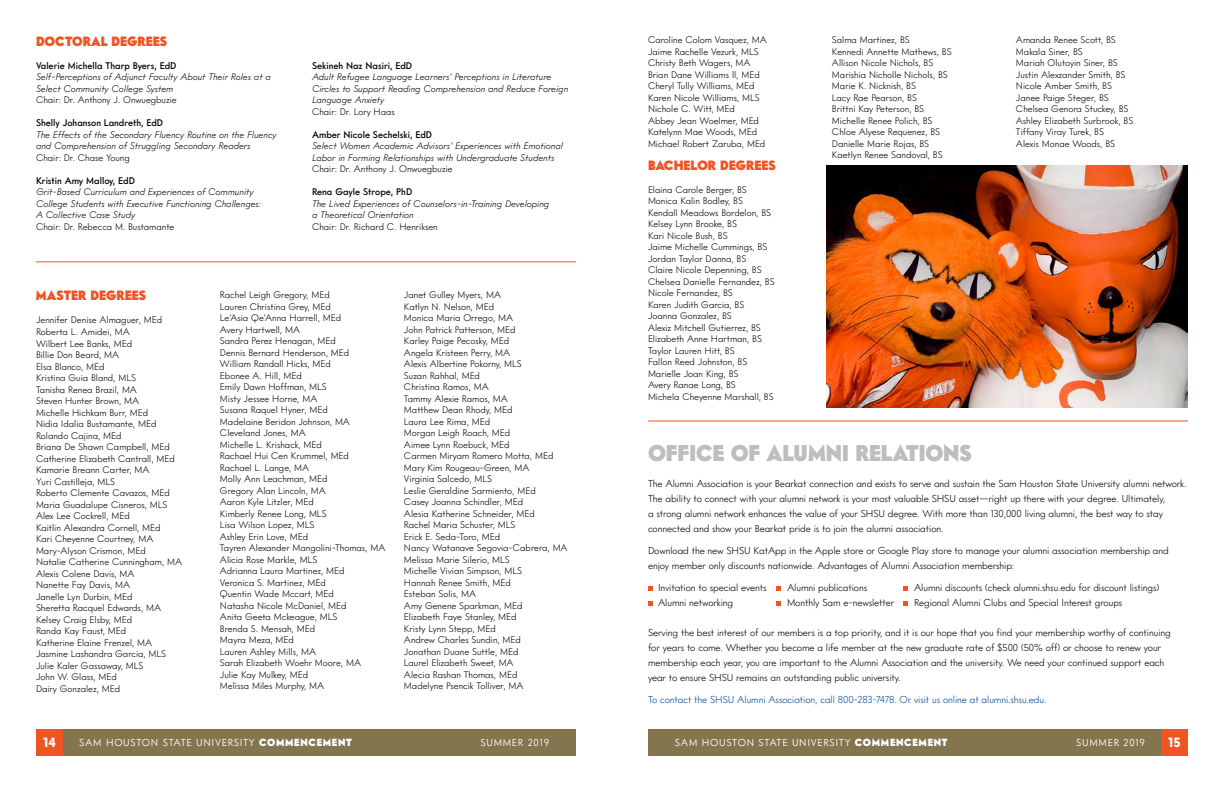
<style>
.page{position:relative;width:1224px;height:792px;background:#fff}
.page>*{position:absolute;margin:0;border:0;box-sizing:border-box;transform-origin:0 0}
.t1{font:900 22px "Intervogue";letter-spacing:-.01em;color:#bcbec0}
.t2{font:900 13px "Intervogue";color:#f05423}
.t3{font:900 13px "Intervogue";color:#fff}
.t4{font:300 10px/15px "Intervogue";letter-spacing:-.01em;color:#000}
.t5{font:10px "Intervogue";letter-spacing:.07em;color:#fff}
.t6{font:300 10px "Intervogue";letter-spacing:-.01em;color:#004990}
.t7{font:300 9.5px/11.5px "Intervogue";color:#000}
.t8{font:9.5px/11.5px "Intervogue Light Oblq";color:#000}
.t9{font:500 9.5px "Intervogue";color:#000}
.s1{font-weight:900}
</style>
<div class="page">
<div style="left:36px;top:729px;width:540px;height:27px;background:#85754e"></div>
<div style="left:36px;top:729px;width:27px;height:27px;background:#f05423"></div>
<div style="left:648px;top:729px;width:540px;height:27px;background:#85754e"></div>
<div style="left:1161px;top:729px;width:27px;height:27px;background:#f05423"></div>
<hr style="left:36px;top:261px;width:540px;height:1px;background:#f05423">
<svg style="left:648px;top:586px;width:4px;height:4px"></svg>
<svg style="left:776px;top:586px;width:4px;height:4px"></svg>
<svg style="left:903px;top:586px;width:4px;height:4px"></svg>
<svg style="left:648px;top:601px;width:4px;height:4px"></svg>
<svg style="left:776px;top:601px;width:4px;height:4px"></svg>
<svg style="left:903px;top:601px;width:4px;height:4px"></svg>
<hr style="left:648px;top:420px;width:540px;height:1px;background:#f05423">
<img style="left:826px;top:166px;width:362px;height:241px">
<h2 class="t2" style="left:36px;top:33px;width:133px">DOCTORAL DEGREES</h2>
<p class="t9" style="left:36px;top:59px;width:142px">Valerie Michella Tharp Byers, EdD</p>
<p class="t8" style="left:36px;top:71px;width:236px">Self-Perceptions of Adjunct Faculty About Their Roles at a<br>Select Community College System</p>
<p class="t7" style="left:36px;top:94px;width:142px">Chair: Dr. Anthony J. Onwuegbuzie</p>
<p class="t9" style="left:36px;top:117px;width:129px">Shelly Johanson Landreth, EdD</p>
<p class="t8" style="left:36px;top:128px;width:242px">The Effects of the Secondary Fluency Routine on the Fluency and Comprehension of Struggling Secondary Readers</p>
<p class="t7" style="left:36px;top:151px;width:95px">Chair: Dr. Chase Young</p>
<p class="t9" style="left:36px;top:175px;width:100px">Kristin Amy Malloy, EdD</p>
<p class="t8" style="left:36px;top:186px;width:227px">Grit-Based Curriculum and Experiences of Community<br>College Students with Executive Functioning Challenges:<br>A Collective Case Study</p>
<p class="t7" style="left:36px;top:220px;width:140px">Chair: Dr. Rebecca M. Bustamante</p>
<p class="t9" style="left:312px;top:60px;width:102px">Sekineh Naz Nasiri, EdD</p>
<p class="t8" style="left:312px;top:71px;width:258px">Adult Refugee Language Learners’ Perceptions in Literature<br>Circles to Support Reading Comprehension and Reduce Foreign<br>Language Anxiety</p>
<p class="t7" style="left:312px;top:106px;width:84px">Chair: Dr. Lory Haas</p>
<p class="t9" style="left:312px;top:129px;width:122px">Amber Nicole Sechelski, EdD</p>
<p class="t8" style="left:312px;top:140px;width:252px">Select Women Academic Advisors’ Experiences with Emotional<br>Labor in Forming Relationships with Undergraduate Students</p>
<p class="t7" style="left:312px;top:163px;width:142px">Chair: Dr. Anthony J. Onwuegbuzie</p>
<p class="t9" style="left:312px;top:186px;width:102px">Rena Gayle Strope, PhD</p>
<p class="t8" style="left:312px;top:198px;width:239px">The Lived Experiences of Counselors-in-Training Developing a Theoretical Orientation</p>
<p class="t7" style="left:312px;top:221px;width:127px">Chair: Dr. Richard C. Henriksen</p>
<h2 class="t2" style="left:36px;top:288px;width:112px">MASTER DEGREES</h2>
<p class="t7" style="left:36px;top:314px;width:148px">Jennifer Denise Almaguer, MEd<br>Roberta L. Amidei, MA<br>Wilbert Lee Banks, MEd<br>Billie Don Beard, MA<br>Elsa Blanco, MEd<br>Kristina Guia Bland, MLS<br>Tanisha Renea Brazil, MA<br>Steven Hunter Brown, MA<br>Michelle Hichkam Burr, MEd<br>Nidia Idalia Bustamante, MEd<br>Rolando Cajina, MEd<br>Briana De Shawn Campbell, MEd<br>Catherine Elizabeth Cantrall, MEd<br>Kamarie Breann Carter, MA<br>Yuri Castilleja, MLS<br>Roberto Clemente Cavazos, MEd<br>Maria Guadalupe Cisneros, MLS<br>Alex Lee Cockrell, MEd<br>Kaitlin Alexandra Cornell, MEd<br>Kari Cheyenne Courtney, MA<br>Mary-Alyson Crismon, MEd<br>Natalie Catherine Cunningham, MA<br>Alexis Colene Davis, MA<br>Nanette Fay Davis, MA<br>Janelle Lyn Durbin, MEd<br>Sheretta Racquel Edwards, MA<br>Kelsey Craig Elsby, MEd<br>Randa Kay Faust, MEd<br>Katherine Elaine Frenzel, MA<br>Jasmine Lashandra Garcia, MLS<br>Julie Kaler Gassaway, MLS<br>John W. Glass, MEd<br>Dairy Gonzalez, MEd</p>
<p class="t7" style="left:220px;top:289px;width:167px">Rachel Leigh Gregory, MEd<br>Lauren Christina Grey, MEd<br>Le’Asia Qe’Anna Harrell, MEd<br>Avery Hartwell, MA<br>Sandra Perez Henagan, MEd<br>Dennis Bernard Henderson, MEd<br>William Randall Hicks, MEd<br>Ebonee A. Hill, MEd<br>Emily Dawn Hoffman, MLS<br>Misty Jessee Horne, MA<br>Susana Raquel Hyner, MEd<br>Madelaine Beridon Johnson, MA<br>Cleveland Jones, MA<br>Michelle L. Krishack, MEd<br>Rachael Hui Cen Krummel, MEd<br>Rachael L. Lange, MA<br>Molly Ann Leachman, MEd<br>Gregory Alan Lincoln, MA<br>Aaron Kyle Litzler, MEd<br>Kimberly Renee Long, MLS<br>Lisa Wilson Lopez, MLS<br>Ashley Erin Love, MEd<br>Tayren Alexander Mangolini-Thomas, MA<br>Alicia Rose Markle, MLS<br>Adrianna Laura Martinez, MEd<br>Veronica S. Martinez, MEd<br>Quentin Wade Mccart, MEd<br>Natasha Nicole McDaniel, MEd<br>Anita Geeta Mckeague, MLS<br>Brenda S. Mensah, MEd<br>Mayra Meza, MEd<br>Lauren Ashley Mills, MA<br>Sarah Elizabeth Woehr Moore, MA<br>Julie Kay Mulkey, MEd<br>Melissa Miles Murphy, MA</p>
<p class="t7" style="left:404px;top:289px;width:165px">Janet Gulley Myers, MA<br>Katlyn N. Nelson, MEd<br>Monica Maria Orrego, MA<br>John Patrick Patterson, MEd<br>Karley Paige Pecosky, MEd<br>Angela Kristeen Perry, MA<br>Alexis Albertine Pokorny, MLS<br>Suzan Rahhal, MEd<br>Christina Ramos, MA<br>Tammy Alexie Ramos, MA<br>Matthew Dean Rhody, MEd<br>Laura Lee Rima, MEd<br>Morgan Leigh Roach, MEd<br>Aimee Lynn Roebuck, MEd<br>Carmen Miryam Romero Motta, MEd<br>Mary Kim Rougeau-Green, MA<br>Virginia Salcedo, MLS<br>Leslie Geraldine Sarmiento, MEd<br>Casey Joanna Schindler, MEd<br>Alesia Katherine Schneider, MEd<br>Rachel Maria Schuster, MLS<br>Erick E. Seda-Toro, MEd<br>Nancy Watanave Segovia-Cabrera, MA<br>Melissa Marie Silerio, MLS<br>Michelle Vivian Simpson, MLS<br>Hannah Renee Smith, MEd<br>Esteban Solis, MA<br>Amy Genene Sparkman, MEd<br>Elizabeth Faye Stanley, MEd<br>Kristy Lynn Stepp, MEd<br>Andrew Charles Sundin, MEd<br>Jonathan Duane Suttle, MEd<br>Laurel Elizabeth Sweet, MA<br>Alecia Rashan Thomas, MEd<br>Madelyne Psencik Tolliver, MA</p>
<p class="t7" style="left:648px;top:34px;width:120px">Caroline Colom Vasquez, MA<br>Jaime Rachelle Vezurk, MLS<br>Christy Beth Wagers, MA<br>Brian Dane Williams ll, MEd<br>Cheryl Tully Williams, MEd<br>Karen Nicole Williams, MLS<br>Nichole C. Witt, MEd<br>Abbey Jean Woelmer, MEd<br>Katelynn Mae Woods, MEd<br>Michael Robert Zaruba, MEd</p>
<h2 class="t2" style="left:648px;top:157px;width:129px">BACHELOR DEGREES</h2>
<p class="t7" style="left:648px;top:183px;width:128px">Elaina Carole Berger, BS<br>Monica Kalin Bodley, BS<br>Kendall Meadows Bordelon, BS<br>Kelsey Lynn Brooke, BS<br>Kari Nicole Bush, BS<br>Jaime Michelle Cummings, BS<br>Jordan Taylor Danna, BS<br>Claire Nicole Depenning, BS<br>Chelsea Danielle Fernandez, BS<br>Nicole Fernandez, BS<br>Karen Judith Garcia, BS<br>Joanna Gonzalez, BS<br>Alexiz Mitchell Gutierrez, BS<br>Elizabeth Anne Hartman, BS<br>Taylor Lauren Hitt, BS<br>Fallon Reed Johnston, BS<br>Marielle Joan King, BS<br>Avery Ranae Long, BS<br>Michela Cheyenne Marshall, BS</p>
<p class="t7" style="left:832px;top:34px;width:121px">Salma Martinez, BS<br>Kennedi Annette Mathews, BS<br>Allison Nicole Nichols, BS<br>Marishia Nicholle Nichols, BS<br>Marie K. Nicknish, BS<br>Lacy Rae Pearson, BS<br>Brittni Kay Peterson, BS<br>Michelle Renee Polich, BS<br>Chloe Alyese Requenez, BS<br>Danielle Marie Rojas, BS<br>Kaetlyn Renee Sandoval, BS</p>
<p class="t7" style="left:1016px;top:34px;width:119px">Amanda Renee Scott, BS<br>Makala Siner, BS<br>Mariah Olutoyin Siner, BS<br>Justin Alexzander Smith, BS<br>Nicole Amber Smith, BS<br>Janee Paige Steger, BS<br>Chelsea Genora Stuckey, BS<br>Ashley Elizabeth Surbrook, BS<br>Tiffany Viray Turek, BS<br>Alexis Monae Woods, BS</p>
<h1 class="t1" style="left:648px;top:439px;width:325px">OFFICE OF ALUMNI RELATIONS</h1>
<p class="t4" style="left:648px;top:476px;width:540px">The Alumni Association is your Bearkat connection and exists to serve and sustain the Sam Houston State University alumni network.<br>The ability to connect with your alumni network is your most valuable SHSU asset—right up there with your degree. Ultimately,<br>a strong alumni network enhances the value of your SHSU degree. With more than 130,000 living alumni, the best way to stay connected and show your Bearkat pride is to join the alumni association.</p>
<p class="t4" style="left:648px;top:543px;width:522px">Download the new SHSU KatApp in the Apple store or Google Play store to manage your alumni association membership and enjoy member only discounts nationwide. Advantages of Alumni Association membership:</p>
<p class="t4" style="left:658px;top:580px;width:110px">Invitation to special events</p>
<p class="t4" style="left:787px;top:580px;width:82px">Alumni publications</p>
<p class="t4" style="left:914px;top:580px;width:247px">Alumni discounts (check alumni.shsu.edu for discount listings)</p>
<p class="t4" style="left:658px;top:595px;width:77px">Alumni networking</p>
<p class="t4" style="left:787px;top:595px;width:109px">Monthly Sam e-newsletter</p>
<p class="t4" style="left:914px;top:595px;width:210px">Regional Alumni Clubs and Special Interest groups</p>
<p class="t4" style="left:648px;top:625px;width:524px">Serving the best interest of our members is a top priority, and it is our hope that you find your membership worthy of continuing for years to come. Whether you become a life member at the new graduate rate of $500 (50% off) or choose to renew your membership each year, you are important to the Alumni Association and the university. We need your continued support each year to ensure SHSU remains an outstanding public university.</p>
<p class="t6" style="left:648px;top:694px;width:400px">To contact the SHSU Alumni Association, call 800-283-7478. Or visit us online at alumni.shsu.edu.</p>
<h2 class="t3" style="left:43px;top:735px;width:14px">14</h2>
<p class="t5" style="left:79px;top:736px;width:274px">SAM HOUSTON STATE UNIVERSITY <span class="s1">COMMENCEMENT</span></p>
<p class="t5" style="left:481px;top:736px;width:70px">SUMMER 2019</p>
<p class="t5" style="left:675px;top:736px;width:274px">SAM HOUSTON STATE UNIVERSITY <span class="s1">COMMENCEMENT</span></p>
<p class="t5" style="left:1076px;top:736px;width:70px">SUMMER 2019</p>
<h2 class="t3" style="left:1168px;top:735px;width:14px">15</h2>
</div>
